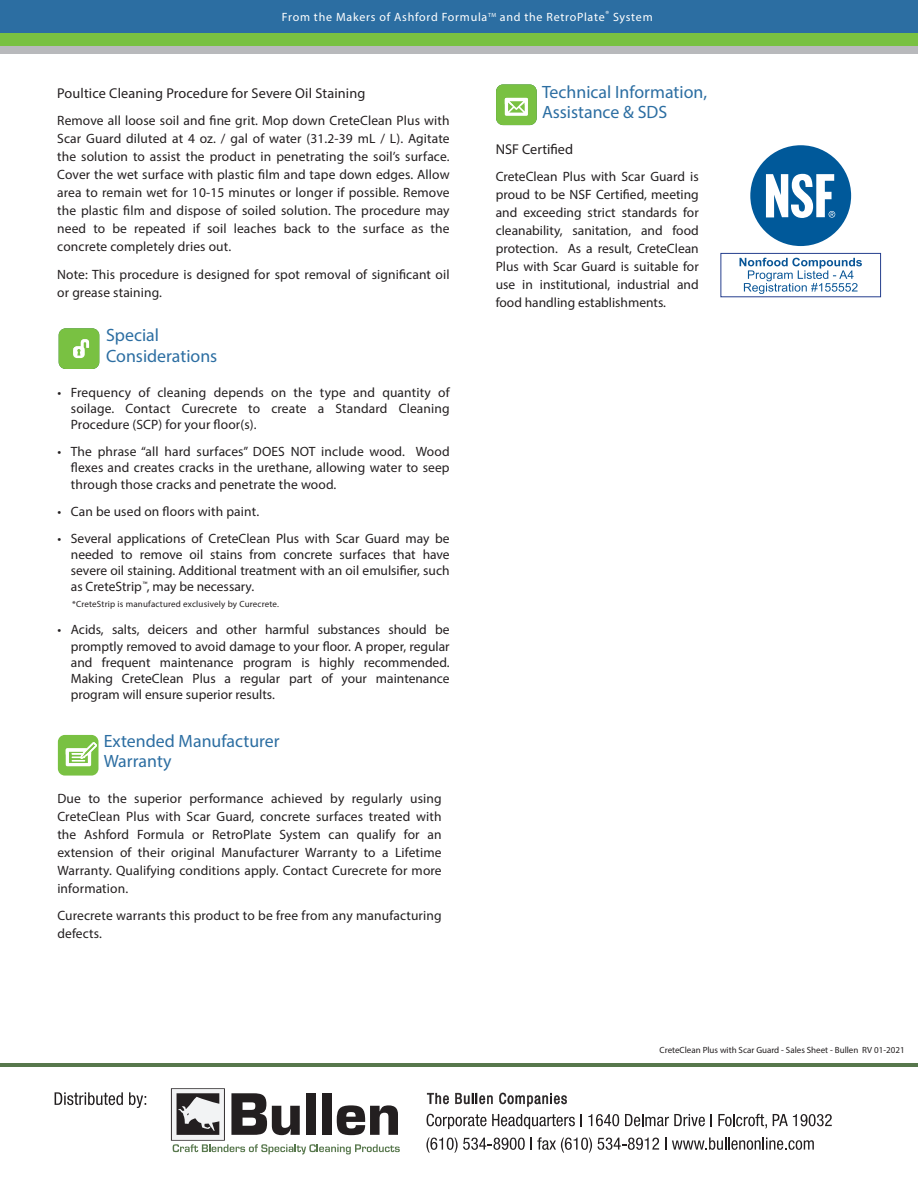
<style>
.page{position:relative;width:918px;height:1188px;background:#fff}
.page>*{position:absolute;margin:0;border:0;box-sizing:border-box;transform-origin:0 0}
.t1{font:17.85px/20.4px "Myriad Pro";color:#2c6ea2}
.t2{font:14.25px "Myriad Pro";letter-spacing:.01em;color:#231f20}
.t3{font:13.5px/18px "Myriad Pro";letter-spacing:.01em;color:#231f20;text-align:justify}
.t4{font:12px "Myriad Pro";letter-spacing:.06em;color:#fff}
.t5{font:9px "Myriad Pro";letter-spacing:.005em;color:#231f20}
</style>
<div class="page">
<div style="left:0;top:33px;width:918px;height:14px;background:#79c142"></div>
<div style="left:0;top:0;width:918px;height:33px;background:#2c6ea2"></div>
<div style="left:0;top:46px;width:918px;height:8px;background:#b8b9bc"></div>
<svg style="left:59px;top:328px;width:40px;height:41px;background:#88c758"></svg>
<svg style="left:496px;top:84px;width:41px;height:41px"></svg>
<svg style="left:740px;top:258px;width:122px;height:36px"></svg>
<div style="left:720px;top:253px;width:161px;height:44px;border:1px solid #253f8e"></div>
<div style="left:750px;top:145px;width:101px;height:101px;background:#00599a;border-radius:50%"></div>
<svg style="left:766px;top:174px;width:69px;height:44px"></svg>
<div style="left:58px;top:735px;width:40px;height:41px;background:#79c142;border-radius:7px"></div>
<svg style="left:66px;top:742px;width:31px;height:24px"></svg>
<svg style="left:171px;top:1088px;width:229px;height:66px"></svg>
<svg style="left:55px;top:1092px;width:68px;height:13px"></svg>
<svg style="left:129px;top:1092px;width:17px;height:16px"></svg>
<hr style="left:0;top:1064px;width:918px;height:3px;background:#57774c">
<svg style="left:427px;top:1093px;width:22px;height:11px"></svg>
<svg style="left:455px;top:1093px;width:38px;height:11px"></svg>
<svg style="left:499px;top:1093px;width:68px;height:14px"></svg>
<svg style="left:427px;top:1114px;width:59px;height:15px"></svg>
<svg style="left:492px;top:1114px;width:83px;height:15px"></svg>
<svg style="left:581px;top:1114px;width:1px;height:12px"></svg>
<svg style="left:588px;top:1114px;width:31px;height:12px"></svg>
<svg style="left:625px;top:1114px;width:80px;height:12px"></svg>
<svg style="left:711px;top:1114px;width:1px;height:12px"></svg>
<svg style="left:718px;top:1114px;width:49px;height:15px"></svg>
<svg style="left:773px;top:1114px;width:59px;height:12px"></svg>
<svg style="left:426px;top:1137px;width:99px;height:16px"></svg>
<svg style="left:531px;top:1137px;width:61px;height:16px"></svg>
<svg style="left:598px;top:1138px;width:61px;height:12px"></svg>
<svg style="left:665px;top:1137px;width:1px;height:13px"></svg>
<svg style="left:672px;top:1137px;width:142px;height:13px"></svg>
<p class="t4" style="left:282px;top:10px;width:372px">From the Makers of Ashford Formula<sup>TM</sup> and the RetroPlate<sup>®</sup> System</p>
<p class="t2" style="left:57px;top:84px;width:310px">Poultice Cleaning Procedure for Severe Oil Staining</p>
<p class="t3" style="left:57px;top:111px;width:394px">Remove all loose soil and fine grit. Mop down CreteClean Plus with Scar Guard diluted at 4 oz. / gal of water (31.2-39 mL / L). Agitate the solution to assist the product in penetrating the soil’s surface.<br>Cover the wet surface with plastic film and tape down edges. Allow area to remain wet for 10-15 minutes or longer if possible. Remove the plastic film and dispose of soiled solution. The procedure may need to be repeated if soil leaches back to the surface as the concrete completely dries out.</p>
<p class="t3" style="left:57px;top:266px;width:394px">Note: This procedure is designed for spot removal of significant oil or grease staining.</p>
<h1 class="t1" style="left:106px;top:325px;width:113px">Special<br>Considerations</h1>
<p class="t3" style="left:71px;top:384px;width:380px;line-height:16.2px;text-indent:-14px">• Frequency of cleaning depends on the type and quantity of soilage. Contact Curecrete to create a Standard Cleaning Procedure (SCP) for your floor(s).</p>
<p class="t3" style="left:71px;top:443px;width:380px;line-height:16.2px;text-indent:-14px">• The phrase “all hard surfaces” DOES NOT include wood. Wood flexes and creates cracks in the urethane, allowing water to seep through those cracks and penetrate the wood.</p>
<p class="t3" style="left:57px;top:502px;width:203px">• Can be used on floors with paint.</p>
<p class="t3" style="left:71px;top:530px;width:380px;line-height:16.2px;text-indent:-14px">• Several applications of CreteClean Plus with Scar Guard may be needed to remove oil stains from concrete surfaces that have severe oil staining. Additional treatment with an oil emulsifier, such as CreteStrip<sup>™</sup>, may be necessary.</p>
<p class="t3" style="left:71px;top:622px;width:380px;line-height:16.2px;text-indent:-14px">• Acids, salts, deicers and other harmful substances should be promptly removed to avoid damage to your floor. A proper, regular and frequent maintenance program is highly recommended.<br>Making CreteClean Plus a regular part of your maintenance program will ensure superior results.</p>
<p class="t5" style="left:72px;top:599px;width:208px">*CreteStrip is manufactured exclusively by Curecrete.</p>
<h1 class="t1" style="left:104px;top:731px;width:177px">Extended Manufacturer<br>Warranty</h1>
<p class="t3" style="left:57px;top:790px;width:386px">Due to the superior performance achieved by regularly using CreteClean Plus with Scar Guard, concrete surfaces treated with the Ashford Formula or RetroPlate System can qualify for an extension of their original Manufacturer Warranty to a Lifetime Warranty. Qualifying conditions apply. Contact Curecrete for more information.</p>
<p class="t3" style="left:57px;top:907px;width:386px">Curecrete warrants this product to be free from any manufacturing defects.</p>
<h1 class="t1" style="left:542px;top:82px;width:167px">Technical Information,<br>Assistance &amp; SDS</h1>
<p class="t2" style="left:496px;top:140px;width:79px">NSF Certified</p>
<p class="t3" style="left:496px;top:167px;width:205px">CreteClean Plus with Scar Guard is proud to be NSF Certified, meeting and exceeding strict standards for cleanability, sanitation, and food protection. As a result, CreteClean Plus with Scar Guard is suitable for use in institutional, industrial and food handling establishments.</p>
<p class="t5" style="left:660px;top:1045px;width:247px">CreteClean Plus with Scar Guard - Sales Sheet - Bullen RV 01-2021</p>
</div>
